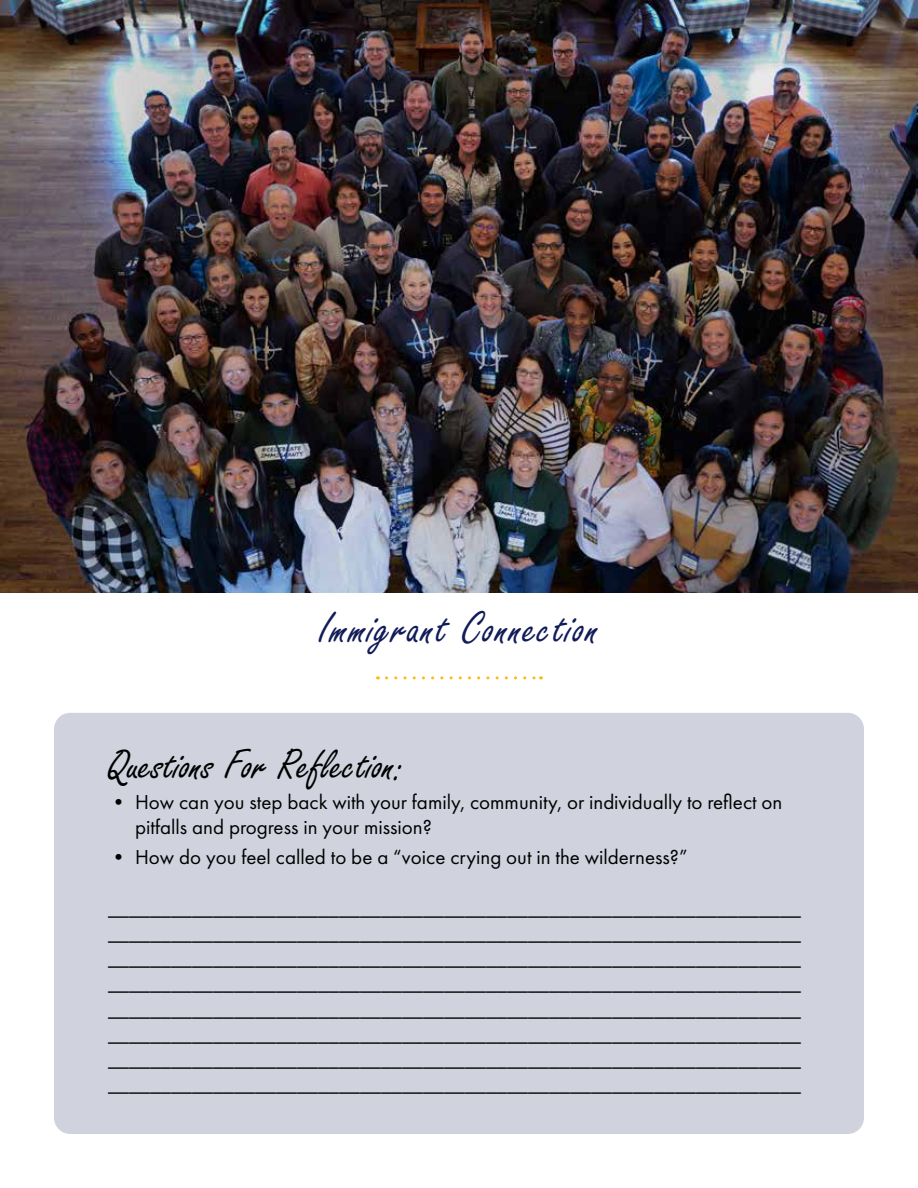
<style>
.page{position:relative;width:918px;height:1188px;background:#fff}
.page>*{position:absolute;margin:0;border:0;box-sizing:border-box;transform-origin:0 0}
.t1{font:48px "Freestyle Script";letter-spacing:.03em;color:#111b57}
.t2{font:45px "Freestyle Script";color:#000}
.t3{font:21px/25.2px "Futura PT";color:#000}
</style>
<div class="page">
<img style="left:0;top:0;width:918px;height:593px">
<svg style="left:387px;top:676px;width:155px;height:3px"></svg>
<div style="left:54px;top:713px;width:810px;height:421px;background:#d0d2de;border-radius:16px"></div>
<h1 class="t1" style="left:319px;top:602px;width:282px">Immigrant Connection</h1>
<h2 class="t2" style="left:108px;top:741px;width:298px">Questions For Reflection:</h2>
<p class="t3" style="left:135px;top:790px;width:649px;text-indent:-27px">• How can you step back with your family, community, or individually to reflect on pitfalls and progress in your mission?</p>
<p class="t3" style="left:108px;top:845px;width:581px">• How do you feel called to be a “voice crying out in the wilderness?”</p>
<p class="t3" style="left:108px;top:895px;width:694px;text-align:justify">__________________________________________________________________ __________________________________________________________________ __________________________________________________________________ __________________________________________________________________ __________________________________________________________________ __________________________________________________________________ __________________________________________________________________ __________________________________________________________________</p>
</div>
